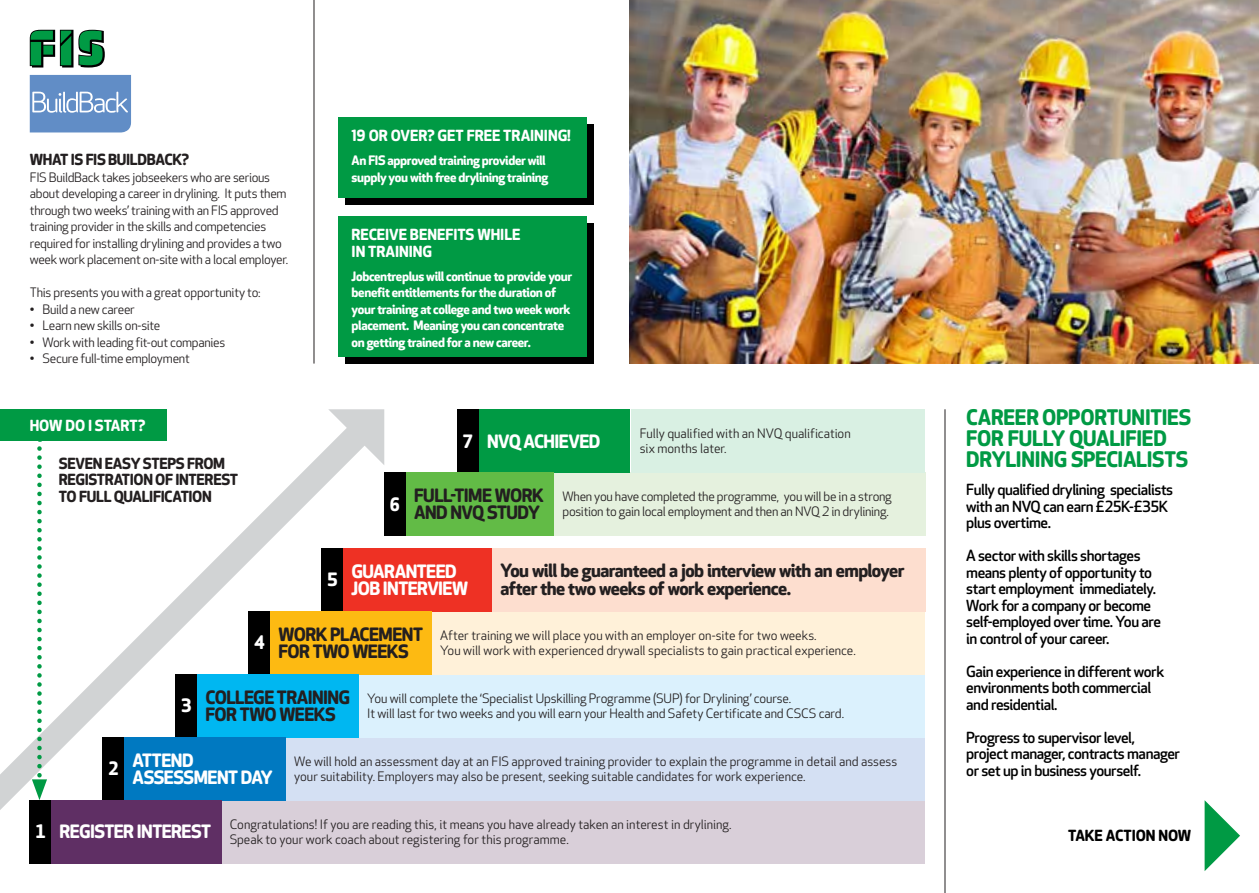
<style>
.page{position:relative;width:1259px;height:893px;background:#fff}
.page>*{position:absolute;margin:0;border:0;box-sizing:border-box;transform-origin:0 0}
.t1{font:700 21px/21px "Apex Rounded";letter-spacing:-.01em;color:#009a44}
.t2{font:700 18px/16.5px "Apex Rounded";letter-spacing:-.03em;color:#231f20}
.t3{font:700 18px/16.5px "Apex Rounded";letter-spacing:-.03em;color:#fff}
.t4{font:500 15px/16.5px "Apex Rounded";letter-spacing:-.03em;color:#000}
.t5{font:700 15px/16.5px "Apex Rounded";letter-spacing:-.025em;color:#231f20}
.t6{font:700 15px/16.5px "Apex Rounded";letter-spacing:-.005em;color:#fff}
.t7{font:700 15px "Apex Rounded";color:#000}
.t8{font:12.75px/15px "Apex Rounded";letter-spacing:-.02em;color:#231f20}
.t9{font:700 12.75px/16.5px "Apex Rounded";letter-spacing:-.03em;color:#fff}
</style>
<div class="page">
<svg style="left:328px;top:409px;width:56px;height:56px"></svg>
<svg style="left:0;top:422px;width:370px;height:388px"></svg>
<div style="left:346px;top:124px;width:248px;height:81px;background:#000"></div>
<div style="left:346px;top:223px;width:248px;height:141px;background:#000"></div>
<hr style="left:314px;top:0;width:1px;height:364px;background:#231f20">
<hr style="left:944px;top:409px;width:1px;height:484px;background:#231f20">
<img style="left:629px;top:0;width:630px;height:364px">
<div style="left:339px;top:117px;width:248px;height:81px;background:#009a44"></div>
<div style="left:339px;top:216px;width:248px;height:141px;background:#009a44"></div>
<div style="left:0;top:409px;width:167px;height:32px;background:#009a44"></div>
<div style="left:221px;top:800px;width:704px;height:63px;background:#d9cfd9"></div>
<div style="left:286px;top:737px;width:639px;height:63px;background:#d4e0f3"></div>
<div style="left:359px;top:674px;width:566px;height:63px;background:#dbf1fd"></div>
<div style="left:432px;top:611px;width:493px;height:63px;background:#fff1d9"></div>
<div style="left:492px;top:548px;width:433px;height:63px;background:#fddecf"></div>
<div style="left:554px;top:472px;width:371px;height:63px;background:#e5f1de"></div>
<div style="left:631px;top:409px;width:294px;height:63px;background:#d9f0e3"></div>
<div style="left:478px;top:409px;width:151px;height:63px;background:#009a44"></div>
<div style="left:457px;top:409px;width:21px;height:63px;background:#000"></div>
<div style="left:343px;top:548px;width:149px;height:63px;background:#ee3124"></div>
<div style="left:322px;top:548px;width:21px;height:63px;background:#000"></div>
<div style="left:405px;top:472px;width:149px;height:63px;background:#62bb46"></div>
<div style="left:384px;top:472px;width:21px;height:63px;background:#000"></div>
<div style="left:270px;top:611px;width:162px;height:63px;background:#fdba12"></div>
<div style="left:249px;top:611px;width:21px;height:63px;background:#000"></div>
<div style="left:197px;top:674px;width:162px;height:63px;background:#00b7f1"></div>
<div style="left:176px;top:674px;width:21px;height:63px;background:#000"></div>
<div style="left:124px;top:737px;width:162px;height:63px;background:#0079c1"></div>
<div style="left:103px;top:737px;width:21px;height:63px;background:#000"></div>
<div style="left:51px;top:800px;width:170px;height:63px;background:#5f2f64"></div>
<div style="left:30px;top:800px;width:21px;height:63px;background:#000"></div>
<svg style="left:32px;top:448px;width:15px;height:352px"></svg>
<svg style="left:1204px;top:800px;width:36px;height:71px"></svg>
<svg style="left:30px;top:30px;width:75px;height:38px"></svg>
<svg style="left:30px;top:75px;width:101px;height:57px;background:#739acc"></svg>
<p class="t5" style="left:30px;top:152px;width:105px">What is FIS BUILDBAC</p>
<p class="t5" style="left:172px;top:152px;width:18px">K?</p>
<p class="t8" style="left:30px;top:169px;width:260px;line-height:16.5px">FIS BuildBack takes jobseekers who are serious about developing a career in drylining. It puts them through two weeks’ training with an FIS approved training provider in the skills and competencies required for installing drylining and provides a two week work placement on-site with a local employer.</p>
<p class="t8" style="left:30px;top:285px;width:232px">This presents you with a great opportunity to:</p>
<p class="t8" style="left:30px;top:302px;width:107px">• Build a new career</p>
<p class="t8" style="left:30px;top:318px;width:132px">• Learn new skills on-site</p>
<p class="t8" style="left:30px;top:335px;width:197px">• Work with leading fit-out companies</p>
<p class="t8" style="left:30px;top:351px;width:162px">• Secure full-time employment</p>
<p class="t6" style="left:30px;top:417px;width:12px">HOW</p>
<p class="t6" style="left:65px;top:417px;width:39px">DO ISTART</p>
<p class="t6" style="left:138px;top:417px;width:9px">?</p>
<p class="t5" style="left:59px;top:455px;width:181px">Seven easy steps from registration of interest to full qualification</p>
<p class="t6" style="left:351px;top:128px;width:221px">19 or over? Get free training!</p>
<p class="t9" style="left:351px;top:152px;width:198px">An FIS approved training provider will supply you with free drylining training</p>
<p class="t6" style="left:351px;top:227px;width:169px">receive benefits whilE<br>IN training</p>
<p class="t9" style="left:351px;top:268px;width:222px">Jobcentreplus will continue to provide your benefit entitlements for the duration of your training at college and two week work placement. Meaning you can concentrate on getting trained for a new career.</p>
<h2 class="t3" style="left:389px;top:496px;width:12px">6</h2>
<h2 class="t3" style="left:462px;top:433px;width:139px">7 nvq achieved</h2>
<p class="t8" style="left:640px;top:426px;width:212px">Fully qualified with an NVQ qualification six months later.</p>
<h2 class="t2" style="left:414px;top:488px;width:129px">full-time work and nvq study</h2>
<p class="t8" style="left:562px;top:489px;width:331px">When you have completed the programme, you will be in a strong position to gain local employment and then an NVQ 2 in drylining.</p>
<h2 class="t3" style="left:327px;top:572px;width:12px">5</h2>
<h2 class="t3" style="left:351px;top:564px;width:118px">guaranteed job interview</h2>
<h2 class="t2" style="left:500px;top:562px;width:405px;line-height:18px">You will be guaranteed a job interview with an employer after the two weeks of work experience.</h2>
<h2 class="t3" style="left:108px;top:761px;width:12px">2</h2>
<h2 class="t3" style="left:181px;top:698px;width:12px">3</h2>
<h2 class="t3" style="left:254px;top:635px;width:12px">4</h2>
<h2 class="t2" style="left:279px;top:627px;width:146px">work placement for two weeks</h2>
<p class="t8" style="left:440px;top:628px;width:417px">After training we will place you with an employer on-site for two weeks.<br>You will work with experienced drywall specialists to gain practical experience.</p>
<h2 class="t2" style="left:206px;top:690px;width:144px">college training for two weeks</h2>
<p class="t8" style="left:367px;top:691px;width:427px">You will complete the ‘Specialist Upskilling Programme (SUP) for Drylining’ course.<br>It will last for two weeks and you will earn your Health and Safety Certificate and CSCS</p>
<p class="t8" style="left:818px;top:706px;width:27px">card.</p>
<h2 class="t3" style="left:133px;top:753px;width:142px">attend assessment day</h2>
<p class="t8" style="left:294px;top:754px;width:604px">We will hold an assessment day at an FIS approved training provider to explain the programme in detail and assess your suitability. Employers may also be present, seeking suitable candidates for work experience.</p>
<h1 class="t1" style="left:966px;top:407px;width:227px">Career opportunities for fully qualified<br>Drylining specialists</h1>
<p class="t4" style="left:966px;top:482px;width:209px">Fully qualified drylining specialists with an NVQ can earn £25K-£35K plus overtime.</p>
<p class="t4" style="left:966px;top:548px;width:196px">A sector with skills shortages means plenty of opportunity to start employment immediately.<br>Work for a company or become self-employed over time. You are in control of your career.</p>
<p class="t4" style="left:966px;top:663px;width:199px">Gain experience in different work environments both commercial and residential.</p>
<p class="t4" style="left:966px;top:729px;width:215px">Progress to supervisor level, project manager, contracts manager or set up in business yourself.</p>
<p class="t8" style="left:230px;top:817px;width:503px">Congratulations! If you are reading this, it means you have already taken an interest in drylining.<br>Speak to your work coach about registering for this programme.</p>
<h2 class="t3" style="left:35px;top:824px;width:178px">1 register interest</h2>
<p class="t7" style="left:1068px;top:827px;width:47px">TAKEACTION</p>
<p class="t7" style="left:1158px;top:827px;width:12px">NOW</p>
</div>
